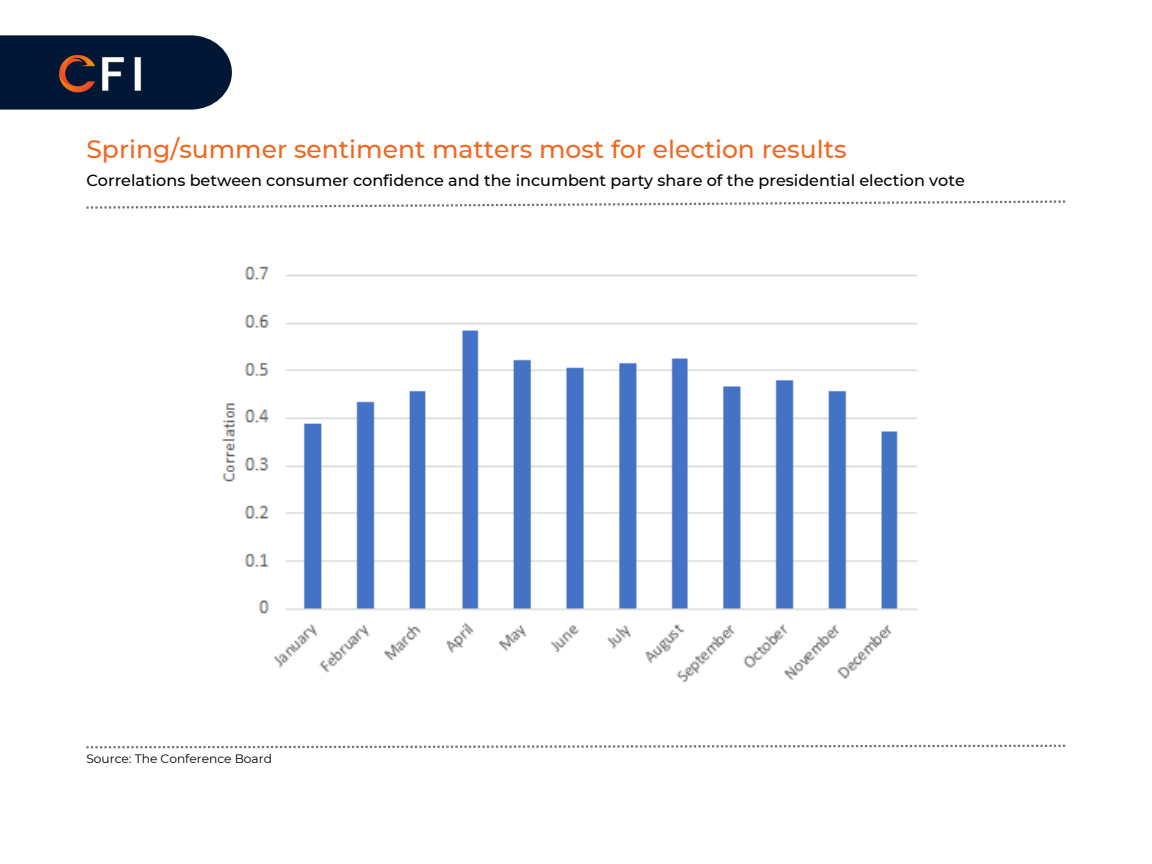
<style>
.page{position:relative;width:1152px;height:864px;background:#fff}
.page>*{position:absolute;margin:0;border:0;box-sizing:border-box;transform-origin:0 0}
.t1{font:500 25.05px "Montserrat";color:#f06820}
.t2{font:500 16.05px "Montserrat";color:#000}
.t3{font:12.15px "Montserrat";color:#000}
</style>
<div class="page">
<svg style="left:86px;top:745px;width:979px;height:3px"></svg>
<svg style="left:86px;top:200px;width:979px;height:9px"></svg>
<svg style="left:0;top:35px;width:232px;height:74px"></svg>
<img style="left:14px;top:41px;width:181px;height:52px">
<img style="left:221px;top:266px;width:696px;height:417px">
<p class="t1" style="left:86px;top:134px;width:762px">Spring/summer sentiment matters most for election results</p>
<p class="t2" style="left:86px;top:170px;width:880px">Correlations between consumer confidence and the incumbent party share of the presidential election vote</p>
<p class="t3" style="left:86px;top:751px;width:187px">Source: The Conference Board</p>
</div>
